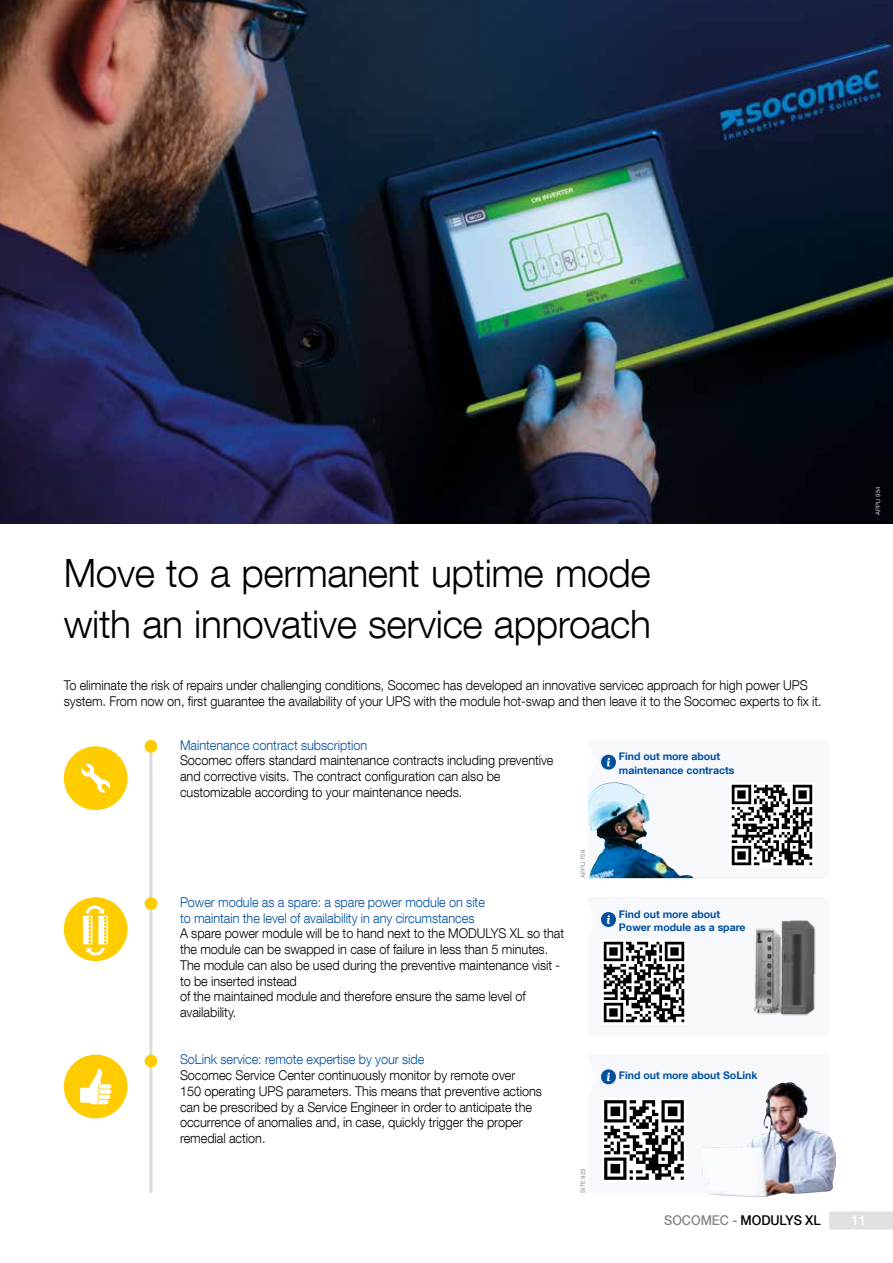
<style>
.page{position:relative;width:893px;height:1263px;background:#fff}
.page>*{position:absolute;margin:0;border:0;box-sizing:border-box;transform-origin:0 0}
.t1{font:300 39px/50.6px "Helvetica Neue LT Com";letter-spacing:-.01em;color:#000}
.t2{font:300 13.5px/15.8px "Helvetica Neue LT Com";letter-spacing:-.005em;color:#000;scale:.94 1}
.t3{font:300 13.5px/15.8px "Helvetica Neue LT Com";letter-spacing:-.005em;color:#004f9f;scale:.94 1}
.t4{font:500 13.5px "Helvetica Neue LT Com";letter-spacing:-.005em;color:#000;scale:.94 1}
.t5{font:500 13.5px "Helvetica Neue LT Com";color:#fff}
.t6{font:700 10.5px/13.5px "Helvetica Neue LT Com";color:#02509e}
.t7{font:6px "Helvetica Neue LT Com";color:#898b8c}
.t8{font:300 6px "Helvetica Neue LT Com";color:#fff}
.s1{color:#878787}
</style>
<div class="page">
<div style="left:829px;top:1211px;width:64px;height:18px;background:#e3dfdd"></div>
<hr style="left:149px;top:740px;width:3px;height:453px;background:#dadada">
<div style="left:145px;top:740px;width:12px;height:13px;background:#fc0;border-radius:50%"></div>
<div style="left:145px;top:897px;width:12px;height:13px;background:#fc0;border-radius:50%"></div>
<div style="left:145px;top:1054px;width:12px;height:13px;background:#fc0;border-radius:50%"></div>
<div style="left:64px;top:897px;width:64px;height:64px;background:#fc0;border-radius:50%"></div>
<svg style="left:83px;top:905px;width:25px;height:50px"></svg>
<div style="left:64px;top:1054px;width:64px;height:64px;background:#fc0;border-radius:50%"></div>
<svg style="left:80px;top:1069px;width:32px;height:35px"></svg>
<div style="left:64px;top:746px;width:64px;height:64px;background:#fc0;border-radius:50%"></div>
<svg style="left:81px;top:764px;width:29px;height:28px"></svg>
<img style="left:0;top:0;width:893px;height:523px">
<div style="left:588px;top:740px;width:241px;height:138px;background:#f6f8fc"></div>
<div style="left:588px;top:897px;width:241px;height:138px;background:#f6f8fc"></div>
<div style="left:588px;top:1054px;width:241px;height:139px;background:#f6f8fc"></div>
<svg style="left:601px;top:754px;width:15px;height:16px"></svg>
<svg style="left:601px;top:912px;width:15px;height:15px"></svg>
<svg style="left:601px;top:1069px;width:15px;height:16px"></svg>
<img style="left:731px;top:784px;width:82px;height:82px">
<img style="left:603px;top:941px;width:82px;height:82px">
<img style="left:604px;top:1100px;width:80px;height:80px">
<img style="left:588px;top:782px;width:105px;height:96px">
<img style="left:753px;top:920px;width:63px;height:96px">
<img style="left:702px;top:1082px;width:134px;height:115px">
<h1 class="t1" style="left:64px;top:547px;width:589px">Move to a permanent uptime mode with an innovative service approach</h1>
<p class="t2" style="left:64px;top:677px;width:808px">To eliminate the risk of repairs under challenging conditions, Socomec has developed an innovative servicec approach for high power UPS system. From now on, first guarantee the availability of your UPS with the module hot-swap and then leave it to the Socomec experts to fix it.</p>
<p class="t3" style="left:180px;top:737px;width:201px">Maintenance contract subscription</p>
<p class="t2" style="left:180px;top:752px;width:399px">Socomec offers standard maintenance contracts including preventive and corrective visits. The contract configuration can also be customizable according to your maintenance needs.</p>
<p class="t6" style="left:619px;top:749px;width:117px">Find out more about maintenance contracts</p>
<p class="t8" style="left:874px;top:514px;width:29px;rotate:-90deg">APPLI 954</p>
<p class="t3" style="left:180px;top:894px;width:326px">Power module as a spare: a spare power module on site to maintain the level of availability in any circumstances</p>
<p class="t2" style="left:180px;top:925px;width:410px">A spare power module will be to hand next to the MODULYS XL so that the module can be swapped in case of failure in less than 5 minutes.<br>The module can also be used during the preventive maintenance visit - to be inserted instead<br>of the maintained module and therefore ensure the same level of availability.</p>
<p class="t3" style="left:180px;top:1051px;width:261px">SoLink service: remote expertise by your side</p>
<p class="t2" style="left:180px;top:1067px;width:387px">Socomec Service Center continuously monitor by remote over<br>150 operating UPS parameters. This means that preventive actions can be prescribed by a Service Engineer in order to anticipate the occurrence of anomalies and, in case, quickly trigger the proper remedial action.</p>
<p class="t7" style="left:579px;top:878px;width:30px;rotate:-90deg">APPLI 759</p>
<p class="t7" style="left:579px;top:1193px;width:26px;rotate:-90deg">SITE 923</p>
<p class="t6" style="left:619px;top:907px;width:128px">Find out more about<br>Power module as a spare</p>
<p class="t6" style="left:619px;top:1068px;width:140px">Find out more about SoLink</p>
<p class="t4" style="left:664px;top:1212px;width:168px"><span class="s1">SOCOMEC -</span> MODULYS XL</p>
<p class="t5" style="left:851px;top:1212px;width:17px">11</p>
</div>
